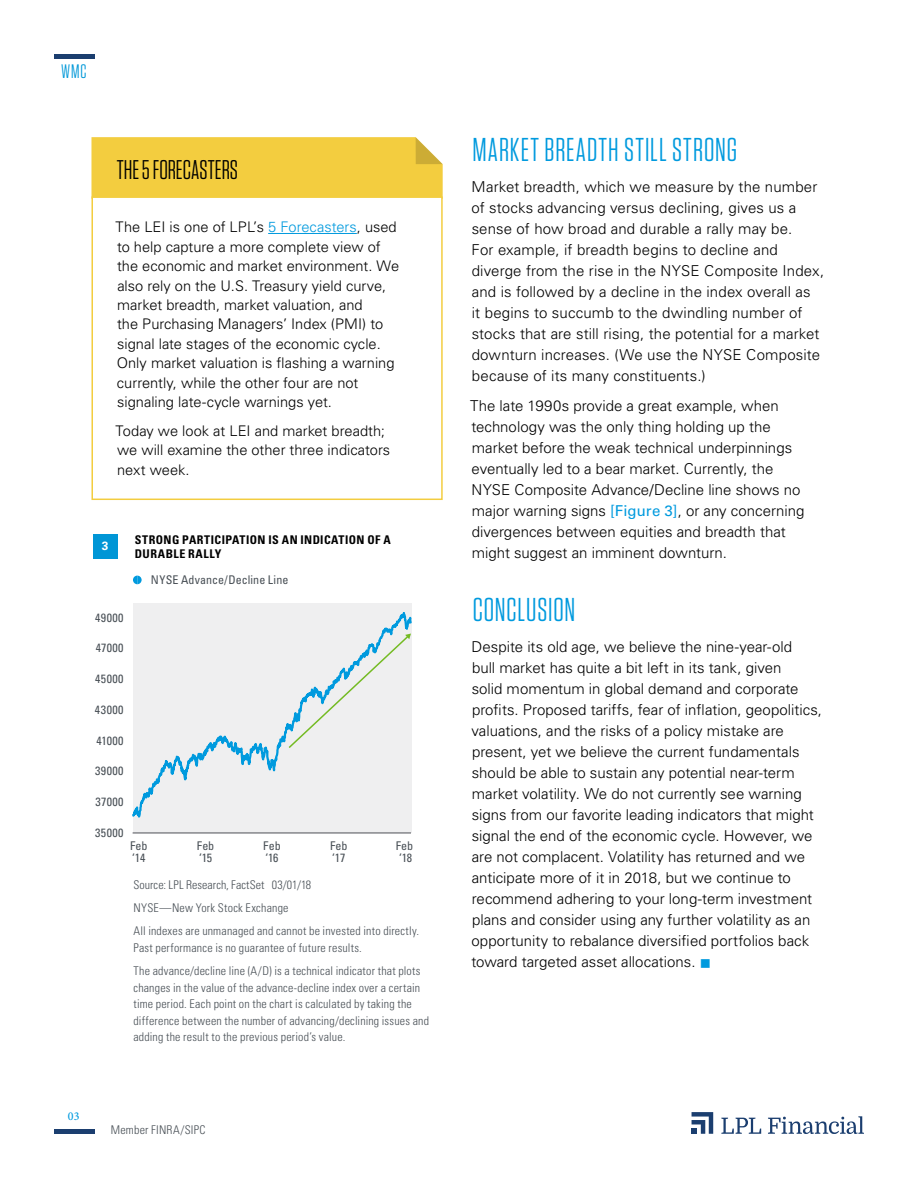
<style>
.page{position:relative;width:918px;height:1188px;background:#fff}
.page>*{position:absolute;margin:0;border:0;box-sizing:border-box;transform-origin:0 0}
.t1{font:33px "Tungsten Narrow";letter-spacing:.03em;color:#009ade}
.t2{font:27px "Tungsten Narrow";color:#000}
.t3{font:19.5px "Tungsten Narrow";color:#0098d8}
.t4{font:300 15px/21px "Univers LT Std";color:#000}
.t5{font:300 14.7px/19.5px "Univers LT Std";color:#000}
.t6{font:300 condensed 12px/23.2px "Univers LT Std";letter-spacing:.015em;color:#484f55}
.t7{font:condensed 12px/12.5px "Univers LT Std";letter-spacing:.02em;color:#484f55}
.t8{font:700 condensed 12px/13.5px "Univers LT Std";letter-spacing:.03em;color:#000}
.t9{font:500 12px "Minion Pro";color:#009ade}
.t10{font:700 12px "Univers LT Std";color:#fff}
.s1{color:#009ade}
.s2{font-weight:400;color:#009ade}
</style>
<div class="page">
<hr style="left:54px;top:1130px;width:40px;height:4px;background:#1b3e6f">
<hr style="left:54px;top:54px;width:40px;height:4px;background:#1b3e6f">
<svg style="left:692px;top:1112px;width:21px;height:22px"></svg>
<svg style="left:721px;top:1118px;width:40px;height:16px"></svg>
<svg style="left:768px;top:1116px;width:96px;height:18px"></svg>
<div style="left:91px;top:137px;width:352px;height:59px;background:#f3cd3f"></div>
<div style="left:91px;top:196px;width:352px;height:304px;background:#fff;border:2px solid #f3cd3f"></div>
<hr style="left:268px;top:233px;width:89px;height:1px;background:#009ade">
<div style="left:132px;top:603px;width:280px;height:231px;background:#efeff0"></div>
<svg style="left:287px;top:634px;width:124px;height:116px"></svg>
<hr style="left:133px;top:833px;width:278px;height:1px;background:#4d4f55">
<svg style="left:133px;top:576px;width:9px;height:8px"></svg>
<div style="left:93px;top:534px;width:24px;height:25px;background:#0096d6"></div>
<h3 class="t3" style="left:61px;top:62px;width:27px">WMC</h3>
<h2 class="t2" style="left:117px;top:156px;width:123px">THE 5 FORECASTERS</h2>
<p class="t5" style="left:116px;top:217px;width:285px">The LEI is one of LPL’s <span class="s1">5 Forecasters</span>, used to help capture a more complete view of the economic and market environment. We also rely on the U.S. Treasury yield curve, market breadth, market valuation, and<br>the Purchasing Managers’ Index (PMI) to signal late stages of the economic cycle.<br>Only market valuation is flashing a warning currently, while the other four are not signaling late-cycle warnings yet.</p>
<p class="t5" style="left:116px;top:421px;width:276px">Today we look at LEI and market breadth; we will examine the other three indicators next week.</p>
<p class="t10" style="left:102px;top:539px;width:8px">3</p>
<p class="t8" style="left:135px;top:533px;width:257px">STRONG PARTICIPATION IS AN INDICATION OF A<br>DURABLE RALLY</p>
<p class="t7" style="left:95px;top:611px;width:30px">49000</p>
<p class="t7" style="left:96px;top:642px;width:29px">47000</p>
<p class="t7" style="left:95px;top:673px;width:30px">45000</p>
<p class="t7" style="left:95px;top:703px;width:30px">43000</p>
<p class="t7" style="left:96px;top:734px;width:29px">41000</p>
<p class="t7" style="left:95px;top:765px;width:30px">39000</p>
<p class="t7" style="left:95px;top:796px;width:30px">37000</p>
<p class="t7" style="left:95px;top:826px;width:30px">35000</p>
<p class="t7" style="left:151px;top:574px;width:139px">NYSE Advance/Decline Line</p>
<p class="t7" style="left:130px;top:839px;width:19px">Feb ‘14</p>
<p class="t7" style="left:197px;top:839px;width:19px">Feb ‘15</p>
<p class="t7" style="left:263px;top:839px;width:19px">Feb ‘16</p>
<p class="t7" style="left:330px;top:839px;width:19px">Feb ‘17</p>
<p class="t7" style="left:396px;top:839px;width:19px">Feb ‘18</p>
<p class="t6" style="left:133px;top:873px;width:287px">Source: LPL Research, FactSet 03/01/18<br>NYSE—New York Stock Exchange<br>All indexes are unmanaged and cannot be invested into directly.</p>
<p class="t6" style="left:133px;top:936px;width:289px">Past performance is no guarantee of future results.<br>The advance/decline line (A/D) is a technical indicator that plots</p>
<p class="t6" style="left:133px;top:979px;width:297px;line-height:16.5px">changes in the value of the advance-decline index over a certain time period. Each point on the chart is calculated by taking the difference between the number of advancing/declining issues and adding the result to the previous period’s value.</p>
<p class="t9" style="left:68px;top:1108px;width:13px">03</p>
<p class="t6" style="left:111px;top:1118px;width:96px">Member FINRA/SIPC</p>
<h1 class="t1" style="left:473px;top:133px;width:266px">MARKET BREADTH STILL STRONG</h1>
<p class="t4" style="left:472px;top:177px;width:354px">Market breadth, which we measure by the number of stocks advancing versus declining, gives us a sense of how broad and durable a rally may be.<br>For example, if breadth begins to decline and diverge from the rise in the NYSE Composite Index, and is followed by a decline in the index overall as<br>it begins to succumb to the dwindling number of stocks that are still rising, the potential for a market downturn increases. (We use the NYSE Composite because of its many constituents.)</p>
<p class="t4" style="left:470px;top:396px;width:336px">The late 1990s provide a great example, when technology was the only thing holding up the market before the weak technical underpinnings eventually led to a bear market. Currently, the NYSE Composite Advance/Decline line shows no major warning signs <span class="s2">[Figure 3]</span>, or any concerning divergences between equities and breadth that might suggest an imminent downturn.</p>
<h1 class="t1" style="left:473px;top:593px;width:104px">CONCLUSION</h1>
<p class="t4" style="left:471px;top:637px;width:352px">Despite its old age, we believe the nine-year-old<br>bull market has quite a bit left in its tank, given<br>solid momentum in global demand and corporate profits. Proposed tariffs, fear of inflation, geopolitics, valuations, and the risks of a policy mistake are present, yet we believe the current fundamentals should be able to sustain any potential near-term market volatility. We do not currently see warning signs from our favorite leading indicators that might signal the end of the economic cycle. However, we are not complacent. Volatility has returned and we anticipate more of it in 2018, but we continue to recommend adhering to your long-term investment plans and consider using any further volatility as an opportunity to rebalance diversified portfolios back toward targeted asset allocations. <span class="s1">■</span></p>
</div>
